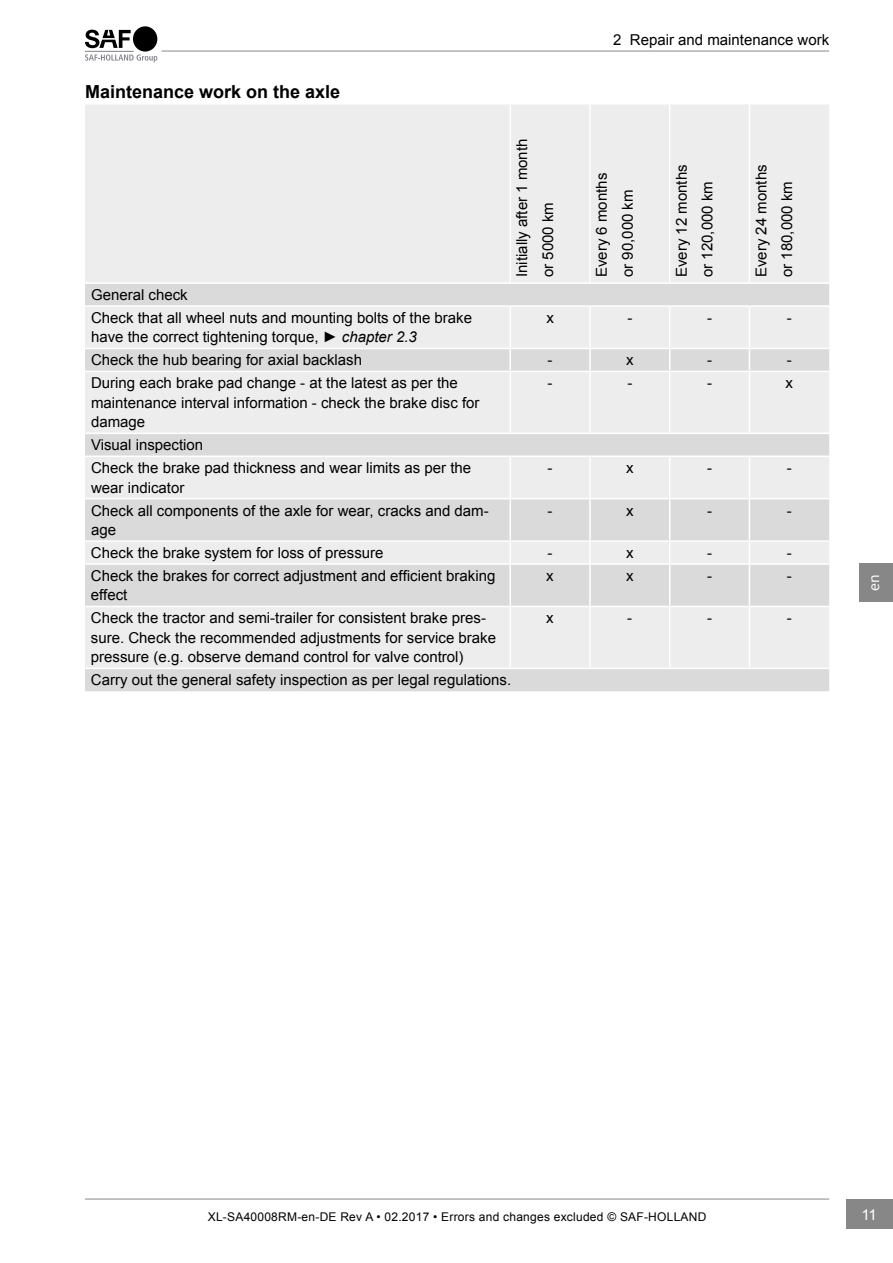
<style>
.page{position:relative;width:893px;height:1263px;background:#fff}
.page>*{position:absolute;margin:0;border:0;box-sizing:border-box;transform-origin:0 0}
.t1{font:700 18px "Arial";color:#000}
.t2{font:15px/19.5px "Arial";color:#000}
.t3{font:15px "Arial";color:#fff}
.t4{font:15px "Segoe UI";color:#fff}
.t5{font:12px "Arial";letter-spacing:.02em;color:#000}
.s1{font-style:italic}
</style>
<div class="page">
<hr style="left:162px;top:51px;width:667px;height:1px;background:#878787">
<hr style="left:85px;top:51px;width:49px;height:1px;background:#82838a">
<svg style="left:85px;top:54px;width:72px;height:8px"></svg>
<div style="left:133px;top:26px;width:24px;height:26px;background:#000;border-radius:50%"></div>
<svg style="left:85px;top:30px;width:46px;height:18px"></svg>
<div style="left:847px;top:1199px;width:46px;height:30px;background:#878787"></div>
<div style="left:860px;top:563px;width:33px;height:39px;background:#878787"></div>
<hr style="left:85px;top:1199px;width:744px;height:1px;background:#878787">
<div style="left:85px;top:105px;width:744px;height:177px;background:#ededed"></div>
<svg style="left:85px;top:284px;width:744px;height:407px;background:#e5e5e5"></svg>
<hr style="left:509px;top:105px;width:2px;height:177px;background:#fff">
<hr style="left:589px;top:105px;width:2px;height:177px;background:#fff">
<hr style="left:669px;top:105px;width:1px;height:177px;background:#fff">
<hr style="left:749px;top:105px;width:1px;height:177px;background:#fff">
<hr style="left:85px;top:305px;width:425px;height:2px;background:#fff">
<hr style="left:510px;top:305px;width:80px;height:2px;background:#fff">
<hr style="left:509px;top:307px;width:2px;height:41px;background:#fff">
<hr style="left:590px;top:305px;width:80px;height:2px;background:#fff">
<hr style="left:589px;top:307px;width:2px;height:41px;background:#fff">
<hr style="left:670px;top:305px;width:79px;height:2px;background:#fff">
<hr style="left:669px;top:307px;width:1px;height:41px;background:#fff">
<hr style="left:749px;top:305px;width:80px;height:2px;background:#fff">
<hr style="left:749px;top:307px;width:1px;height:41px;background:#fff">
<hr style="left:85px;top:348px;width:425px;height:1px;background:#fff">
<hr style="left:510px;top:348px;width:80px;height:1px;background:#fff">
<hr style="left:509px;top:349px;width:2px;height:22px;background:#fff">
<hr style="left:590px;top:348px;width:80px;height:1px;background:#fff">
<hr style="left:589px;top:349px;width:2px;height:22px;background:#fff">
<hr style="left:670px;top:348px;width:79px;height:1px;background:#fff">
<svg style="left:669px;top:349px;width:1px;height:22px"></svg>
<hr style="left:749px;top:348px;width:80px;height:1px;background:#fff">
<svg style="left:749px;top:349px;width:1px;height:22px"></svg>
<hr style="left:85px;top:371px;width:425px;height:1px;background:#fff">
<hr style="left:510px;top:371px;width:80px;height:1px;background:#fff">
<hr style="left:509px;top:372px;width:2px;height:61px;background:#fff">
<hr style="left:590px;top:371px;width:80px;height:1px;background:#fff">
<hr style="left:589px;top:372px;width:2px;height:61px;background:#fff">
<hr style="left:670px;top:371px;width:79px;height:1px;background:#fff">
<hr style="left:669px;top:372px;width:1px;height:61px;background:#fff">
<hr style="left:749px;top:371px;width:80px;height:1px;background:#fff">
<hr style="left:749px;top:372px;width:1px;height:61px;background:#fff">
<hr style="left:85px;top:433px;width:425px;height:1px;background:#fff">
<hr style="left:510px;top:433px;width:80px;height:1px;background:#fff">
<hr style="left:590px;top:433px;width:80px;height:1px;background:#fff">
<hr style="left:670px;top:433px;width:79px;height:1px;background:#fff">
<hr style="left:749px;top:433px;width:80px;height:1px;background:#fff">
<hr style="left:85px;top:455px;width:425px;height:2px;background:#fff">
<hr style="left:510px;top:455px;width:80px;height:2px;background:#fff">
<hr style="left:509px;top:457px;width:2px;height:41px;background:#fff">
<hr style="left:590px;top:455px;width:80px;height:2px;background:#fff">
<hr style="left:589px;top:457px;width:2px;height:41px;background:#fff">
<hr style="left:670px;top:455px;width:79px;height:2px;background:#fff">
<hr style="left:669px;top:457px;width:1px;height:41px;background:#fff">
<hr style="left:749px;top:455px;width:80px;height:2px;background:#fff">
<hr style="left:749px;top:457px;width:1px;height:41px;background:#fff">
<hr style="left:85px;top:498px;width:425px;height:1px;background:#fff">
<hr style="left:510px;top:498px;width:80px;height:1px;background:#fff">
<hr style="left:509px;top:499px;width:2px;height:41px;background:#fff">
<hr style="left:590px;top:498px;width:80px;height:1px;background:#fff">
<hr style="left:589px;top:499px;width:2px;height:41px;background:#fff">
<hr style="left:670px;top:498px;width:79px;height:1px;background:#fff">
<hr style="left:669px;top:499px;width:1px;height:41px;background:#fff">
<hr style="left:749px;top:498px;width:80px;height:1px;background:#fff">
<hr style="left:749px;top:499px;width:1px;height:41px;background:#fff">
<hr style="left:85px;top:540px;width:425px;height:2px;background:#fff">
<hr style="left:510px;top:540px;width:80px;height:2px;background:#fff">
<hr style="left:509px;top:542px;width:2px;height:21px;background:#fff">
<hr style="left:590px;top:540px;width:80px;height:2px;background:#fff">
<hr style="left:589px;top:542px;width:2px;height:21px;background:#fff">
<hr style="left:670px;top:540px;width:79px;height:2px;background:#fff">
<svg style="left:669px;top:542px;width:1px;height:21px"></svg>
<hr style="left:749px;top:540px;width:80px;height:2px;background:#fff">
<svg style="left:749px;top:542px;width:1px;height:21px"></svg>
<hr style="left:85px;top:563px;width:425px;height:2px;background:#fff">
<hr style="left:510px;top:563px;width:80px;height:2px;background:#fff">
<hr style="left:509px;top:565px;width:2px;height:41px;background:#fff">
<hr style="left:590px;top:563px;width:80px;height:2px;background:#fff">
<hr style="left:589px;top:565px;width:2px;height:41px;background:#fff">
<hr style="left:670px;top:563px;width:79px;height:2px;background:#fff">
<hr style="left:669px;top:565px;width:1px;height:41px;background:#fff">
<hr style="left:749px;top:563px;width:80px;height:2px;background:#fff">
<hr style="left:749px;top:565px;width:1px;height:41px;background:#fff">
<hr style="left:85px;top:606px;width:425px;height:1px;background:#fff">
<hr style="left:510px;top:606px;width:80px;height:1px;background:#fff">
<hr style="left:509px;top:607px;width:2px;height:61px;background:#fff">
<hr style="left:590px;top:606px;width:80px;height:1px;background:#fff">
<hr style="left:589px;top:607px;width:2px;height:61px;background:#fff">
<hr style="left:670px;top:606px;width:79px;height:1px;background:#fff">
<hr style="left:669px;top:607px;width:1px;height:61px;background:#fff">
<hr style="left:749px;top:606px;width:80px;height:1px;background:#fff">
<hr style="left:749px;top:607px;width:1px;height:61px;background:#fff">
<hr style="left:85px;top:668px;width:425px;height:1px;background:#fff">
<hr style="left:510px;top:668px;width:80px;height:1px;background:#fff">
<hr style="left:590px;top:668px;width:80px;height:1px;background:#fff">
<hr style="left:670px;top:668px;width:79px;height:1px;background:#fff">
<hr style="left:749px;top:668px;width:80px;height:1px;background:#fff">
<p class="t1" style="left:85px;top:80px;width:257px">Maintenance work on the axle</p>
<p class="t2" style="left:91px;top:283px;width:383px;line-height:23px">General check<br>Check that all wheel nuts and mounting bolts of the brake</p>
<p class="t2" style="left:91px;top:328px;width:327px">have the correct tightening torque, <span class="s1">► chapter 2.3</span></p>
<p class="t2" style="left:509px;top:277px;width:140px;line-height:25.8px;rotate:-90deg">Initially after 1 month or 5000 km</p>
<p class="t2" style="left:613px;top:30px;width:217px">2 Repair and maintenance work</p>
<p class="t2" style="left:589px;top:277px;width:106px;line-height:25.8px;rotate:-90deg">Every 6 months or 90,000 km</p>
<p class="t2" style="left:669px;top:277px;width:114px;line-height:25.8px;rotate:-90deg">Every 12 months or 120,000 km</p>
<p class="t2" style="left:748px;top:277px;width:114px;line-height:26px;rotate:-90deg">Every 24 months or 180,000 km</p>
<p class="t2" style="left:546px;top:308px;width:9px">x</p>
<p class="t2" style="left:627px;top:308px;width:6px">-</p>
<p class="t2" style="left:707px;top:308px;width:6px">-</p>
<p class="t2" style="left:787px;top:308px;width:6px">-</p>
<p class="t2" style="left:91px;top:351px;width:272px">Check the hub bearing for axial backlash</p>
<p class="t2" style="left:548px;top:351px;width:6px">-</p>
<p class="t2" style="left:626px;top:351px;width:9px">x</p>
<p class="t2" style="left:707px;top:351px;width:6px">-</p>
<p class="t2" style="left:787px;top:351px;width:6px">-</p>
<p class="t2" style="left:91px;top:373px;width:390px">During each brake pad change - at the latest as per the maintenance interval information - check the brake disc for damage</p>
<p class="t2" style="left:548px;top:373px;width:6px">-</p>
<p class="t2" style="left:627px;top:373px;width:6px">-</p>
<p class="t2" style="left:707px;top:373px;width:6px">-</p>
<p class="t2" style="left:785px;top:373px;width:9px">x</p>
<p class="t2" style="left:91px;top:434px;width:382px;line-height:23px">Visual inspection<br>Check the brake pad thickness and wear limits as per the</p>
<p class="t2" style="left:91px;top:478px;width:95px">wear indicator</p>
<p class="t2" style="left:548px;top:458px;width:6px">-</p>
<p class="t2" style="left:626px;top:458px;width:9px">x</p>
<p class="t2" style="left:707px;top:458px;width:6px">-</p>
<p class="t2" style="left:787px;top:458px;width:6px">-</p>
<p class="t2" style="left:91px;top:501px;width:399px">Check all components of the axle for wear, cracks and dam&shy;age</p>
<p class="t2" style="left:548px;top:501px;width:6px">-</p>
<p class="t2" style="left:626px;top:501px;width:9px">x</p>
<p class="t2" style="left:707px;top:501px;width:6px">-</p>
<p class="t2" style="left:787px;top:501px;width:6px">-</p>
<p class="t2" style="left:91px;top:543px;width:294px">Check the brake system for loss of pressure</p>
<p class="t2" style="left:548px;top:543px;width:6px">-</p>
<p class="t2" style="left:626px;top:543px;width:9px">x</p>
<p class="t2" style="left:707px;top:543px;width:6px">-</p>
<p class="t2" style="left:787px;top:543px;width:6px">-</p>
<p class="t2" style="left:91px;top:566px;width:406px">Check the brakes for correct adjustment and efficient braking effect</p>
<p class="t2" style="left:546px;top:566px;width:9px">x</p>
<p class="t2" style="left:626px;top:566px;width:9px">x</p>
<p class="t2" style="left:707px;top:566px;width:6px">-</p>
<p class="t2" style="left:787px;top:566px;width:6px">-</p>
<p class="t2" style="left:91px;top:608px;width:407px">Check the tractor and semi-trailer for consistent brake pres&shy;sure. Check the recommended adjustments for service brake pressure (e.g. observe demand control for valve control)</p>
<p class="t2" style="left:546px;top:608px;width:9px">x</p>
<p class="t2" style="left:627px;top:608px;width:6px">-</p>
<p class="t2" style="left:707px;top:608px;width:6px">-</p>
<p class="t2" style="left:787px;top:608px;width:6px">-</p>
<p class="t2" style="left:91px;top:670px;width:422px">Carry out the general safety inspection as per legal regulations.</p>
<p class="t4" style="left:863px;top:591px;width:18px;rotate:-90deg">en</p>
<p class="t5" style="left:208px;top:1208px;width:500px">XL-SA40008RM-en-DE Rev A • 02.2017 • Errors and changes excluded © SAF-HOLLAND</p>
<p class="t3" style="left:861px;top:1204px;width:17px">11</p>
</div>
